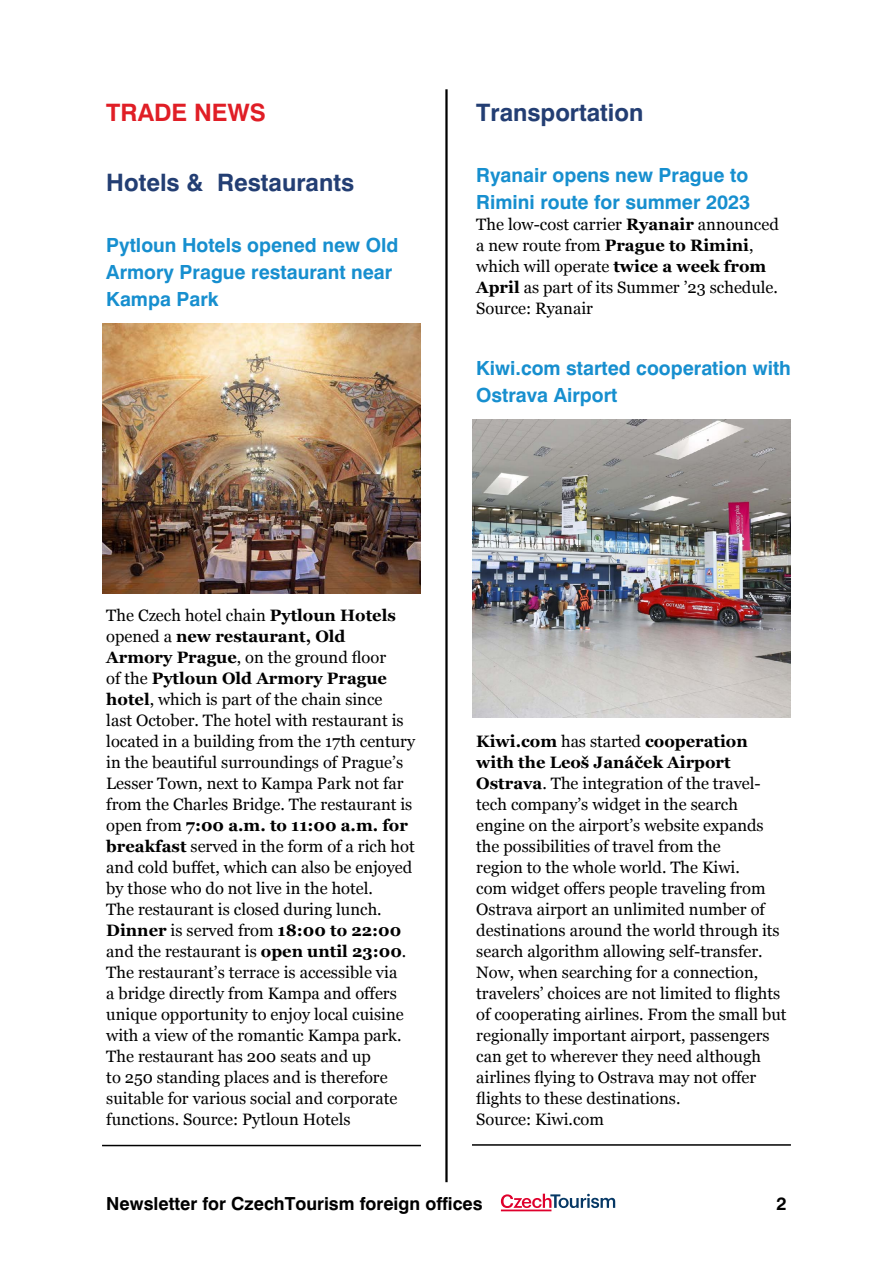
<style>
.page{position:relative;width:893px;height:1263px;background:#fff}
.page>*{position:absolute;margin:0;border:0;box-sizing:border-box;transform-origin:0 0}
.t1{font:700 24px "Swiss 721 BTCE";color:#233e73}
.t2{font:700 24px "Swiss 721 BTCE";color:#e01e26}
.t3{font:700 19.5px/27px "Swiss 721 BTCE";color:#178fcf}
.t4{font:700 18px "Swiss 721 BTCE";color:#000}
.t5{font:16.5px/21px "Georgia";color:#000}
.s1{font-weight:700}
</style>
<div class="page">
<hr style="left:445px;top:89px;width:3px;height:1093px;background:#000">
<svg style="left:501px;top:1194px;width:114px;height:17px"></svg>
<hr style="left:102px;top:1145px;width:319px;height:1px;background:#000">
<hr style="left:472px;top:1144px;width:319px;height:2px;background:#000">
<img style="left:102px;top:323px;width:319px;height:270px">
<img style="left:472px;top:420px;width:319px;height:297px">
<h1 class="t2" style="left:106px;top:96px;width:161px">TRADE NEWS</h1>
<h1 class="t1" style="left:106px;top:167px;width:249px">Hotels &amp; Restaurants</h1>
<p class="t3" style="left:106px;top:232px;width:294px">Pytloun Hotels opened new Old<br>Armory Prague restaurant near<br>Kampa Park</p>
<h1 class="t1" style="left:476px;top:96px;width:169px">Transportation</h1>
<p class="t3" style="left:476px;top:162px;width:276px">Ryanair opens new Prague to<br>Rimini route for summer 2023</p>
<p class="t5" style="left:476px;top:214px;width:304px">The low-cost carrier <span class="s1">Ryanair</span> announced a new route from <span class="s1">Prague to Rimini</span>, which will operate <span class="s1">twice a week from April</span> as part of its Summer ’23 schedule.<br>Source: Ryanair</p>
<p class="t3" style="left:476px;top:355px;width:316px">Kiwi.com started cooperation with<br>Ostrava Airport</p>
<p class="t5" style="left:106px;top:605px;width:310px">The Czech hotel chain <span class="s1">Pytloun Hotels </span>opened a <span class="s1">new restaurant, Old Armory Prague</span>, on the ground floor<br>of the <span class="s1">Pytloun Old Armory Prague hotel</span>, which is part of the chain since<br>last October. The hotel with restaurant is located in a building from the 17th century in the beautiful surroundings of Prague’s Lesser Town, next to Kampa Park not far from the Charles Bridge. The restaurant is open from <span class="s1">7:00 a.m. to 11:00 a.m. for breakfast</span> served in the form of a rich hot and cold buffet, which can also be enjoyed by those who do not live in the hotel.<br>The restaurant is closed during lunch.<br><span class="s1">Dinner</span> is served from <span class="s1">18:00 to 22:00 </span>and the restaurant is <span class="s1">open until 23:00</span>.<br>The restaurant’s terrace is accessible via<br>a bridge directly from Kampa and offers unique opportunity to enjoy local cuisine with a view of the romantic Kampa park.<br>The restaurant has 200 seats and up<br>to 250 standing places and is therefore suitable for various social and corporate functions. Source: Pytloun Hotels</p>
<p class="t5" style="left:476px;top:731px;width:312px"><span class="s1">Kiwi.com</span> has started <span class="s1">cooperation with the Leoš Janáček Airport Ostrava</span>. The integration of the travel&shy;tech company’s widget in the search engine on the airport’s website expands the possibilities of travel from the<br>region to the whole world. The Kiwi.<br>com widget offers people traveling from Ostrava airport an unlimited number of destinations around the world through its search algorithm allowing self-transfer.<br>Now, when searching for a connection, travelers’ choices are not limited to flights of cooperating airlines. From the small but regionally important airport, passengers can get to wherever they need although airlines flying to Ostrava may not offer flights to these destinations.<br>Source: Kiwi.com</p>
<p class="t4" style="left:106px;top:1191px;width:378px">Newsletter for CzechTourism foreign offices</p>
<p class="t4" style="left:776px;top:1191px;width:12px">2</p>
</div>
